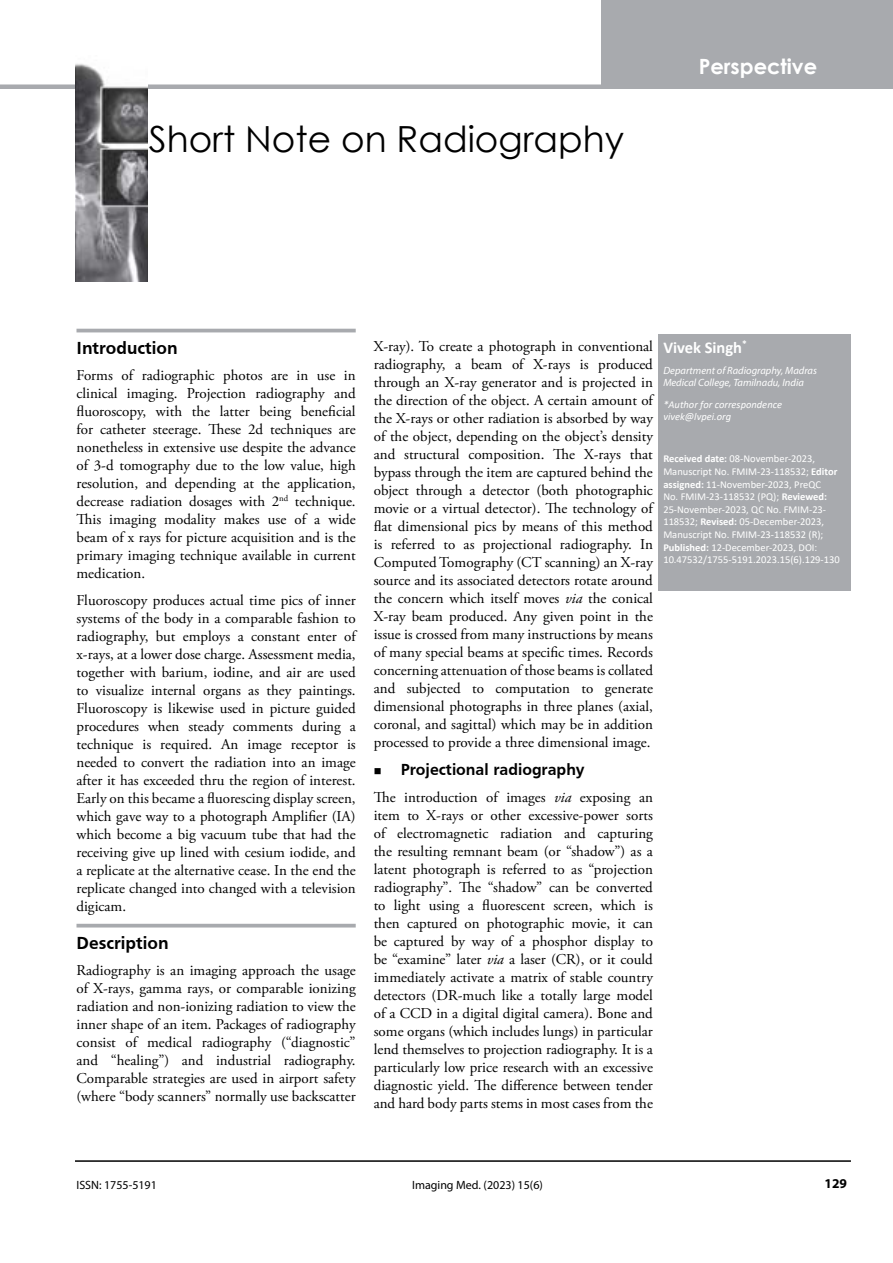
<style>
.page{position:relative;width:893px;height:1263px;background:#fff}
.page>*{position:absolute;margin:0;border:0;box-sizing:border-box;transform-origin:0 0}
.t1{font:36px "Century Gothic";color:#000}
.t2{font:700 21px "Century Gothic";color:#fff}
.t3{font:700 18px "Frutiger";color:#000}
.t4{font:700 16.5px "Frutiger";color:#000}
.t5{font:700 16.5px "Calibri";color:#fff}
.t6{font:15px/18px "Adobe Garamond Pro";color:#000;text-align:justify}
.t7{font:700 13.5px "Myriad Pro";color:#000}
.t8{font:12px "Myriad Pro";color:#000}
.t9{font:10.5px/12.6px "Calibri";color:#fff}
.t10{font:italic 10.5px/12.6px "Myriad Pro";color:#fff}
.t11{font:italic 10.5px/12.6px "Calibri";color:#fff}
.s1{font-style:italic}
.s2{font-weight:700}
</style>
<div class="page">
<hr style="left:75px;top:1160px;width:776px;height:2px;background:#000">
<div style="left:0;top:84px;width:851px;height:5px;background:#a8aaae"></div>
<div style="left:602px;top:0;width:291px;height:89px;background:#a8aaae"></div>
<img style="left:75px;top:63px;width:73px;height:219px">
<hr style="left:76px;top:329px;width:280px;height:3px;background:#a8aaae">
<hr style="left:76px;top:924px;width:280px;height:3px;background:#a8aaae">
<div style="left:658px;top:334px;width:193px;height:256px;background:#a8aaae"></div>
<h1 class="t1" style="left:149px;top:114px;width:477px">Short Note on Radiography</h1>
<h2 class="t2" style="left:699px;top:51px;width:120px">Perspective</h2>
<p class="t3" style="left:76px;top:337px;width:103px">Introduction</p>
<p class="t6" style="left:76px;top:367px;width:281px">Forms of radiographic photos are in use in clinical imaging. Projection radiography and fluoroscopy, with the latter being beneficial for catheter steerage. These 2d techniques are nonetheless in extensive use despite the advance of 3-d tomography due to the low value, high resolution, and depending at the application, decrease radiation dosages with 2<sup>nd</sup> technique.<br>This imaging modality makes use of a wide beam of x rays for picture acquisition and is the primary imaging technique available in current medication.</p>
<p class="t6" style="left:77px;top:591px;width:281px">Fluoroscopy produces actual time pics of inner systems of the body in a comparable fashion to radiography, but employs a constant enter of x-rays, at a lower dose charge. Assessment media, together with barium, iodine, and air are used to visualize internal organs as they paintings.<br>Fluoroscopy is likewise used in picture guided procedures when steady comments during a technique is required. An image receptor is needed to convert the radiation into an image after it has exceeded thru the region of interest.<br>Early on this became a fluorescing display screen, which gave way to a photograph Amplifier (IA) which become a big vacuum tube that had the receiving give up lined with cesium iodide, and a replicate at the alternative cease. In the end the replicate changed into changed with a television digicam.</p>
<p class="t3" style="left:76px;top:932px;width:94px">Description</p>
<p class="t6" style="left:76px;top:962px;width:281px">Radiography is an imaging approach the usage of X-rays, gamma rays, or comparable ionizing radiation and non-ionizing radiation to view the inner shape of an item. Packages of radiography consist of medical radiography (“diagnostic” and “healing”) and industrial radiography.<br>Comparable strategies are used in airport safety (where “body scanners” normally use backscatter</p>
<p class="t6" style="left:374px;top:338px;width:281px">X-ray). To create a photograph in conventional radiography, a beam of X-rays is produced through an X-ray generator and is projected in the direction of the object. A certain amount of the X-rays or other radiation is absorbed by way of the object, depending on the object’s density and structural composition. The X-rays that bypass through the item are captured behind the object through a detector (both photographic movie or a virtual detector). The technology of flat dimensional pics by means of this method is referred to as projectional radiography. In Computed Tomography (CT scanning) an X-ray source and its associated detectors rotate around the concern which itself moves <span class="s1">via</span> the conical X-ray beam produced. Any given point in the issue is crossed from many instructions by means of many special beams at specific times. Records concerning attenuation of those beams is collated and subjected to computation to generate dimensional photographs in three planes (axial, coronal, and sagittal) which may be in addition processed to provide a three dimensional image.</p>
<p class="t4" style="left:401px;top:760px;width:186px">Projectional radiography</p>
<p class="t6" style="left:374px;top:789px;width:281px">The introduction of images <span class="s1">via</span> exposing an item to X-rays or other excessive-power sorts of electromagnetic radiation and capturing the resulting remnant beam (or “shadow”) as a latent photograph is referred to as “projection radiography”. The “shadow” can be converted to light using a fluorescent screen, which is then captured on photographic movie, it can be captured by way of a phosphor display to be “examine” later <span class="s1">via</span> a laser (CR), or it could immediately activate a matrix of stable country detectors (DR-much like a totally large model of a CCD in a digital digital camera). Bone and some organs (which includes lungs) in particular lend themselves to projection radiography. It is a particularly low price research with an excessive diagnostic yield. The difference between tender and hard body parts stems in most cases from the</p>
<p class="t5" style="left:663px;top:336px;width:85px">Vivek Singh<sup>*</sup></p>
<p class="t10" style="left:663px;top:364px;width:155px">Department of Radiography, Madras<br>Medical College, Tamilnadu, India</p>
<p class="t11" style="left:663px;top:397px;width:120px">*Author for correspondence vivek@lvpei.org</p>
<p class="t9" style="left:663px;top:452px;width:178px"><span class="s2">Received date:</span> 08-November-2023, Manuscript No. FMIM-23-118532; <span class="s2">Editor assigned:</span> 11-November-2023, PreQC<br>No. FMIM-23-118532 (PQ); <span class="s2">Reviewed:<br></span>25-November-2023, QC No. FMIM-23- 118532; <span class="s2">Revised:</span> 05-December-2023, Manuscript No. FMIM-23-118532 (R); <span class="s2">Published:</span> 12-December-2023, DOI:<br>10.47532/1755-5191.2023.15(6).129-130</p>
<p class="t8" style="left:77px;top:1177px;width:82px">ISSN: 1755-5191</p>
<p class="t8" style="left:412px;top:1177px;width:132px">Imaging Med. (2023) 15(6)</p>
<p class="t7" style="left:824px;top:1174px;width:24px">129</p>
</div>
